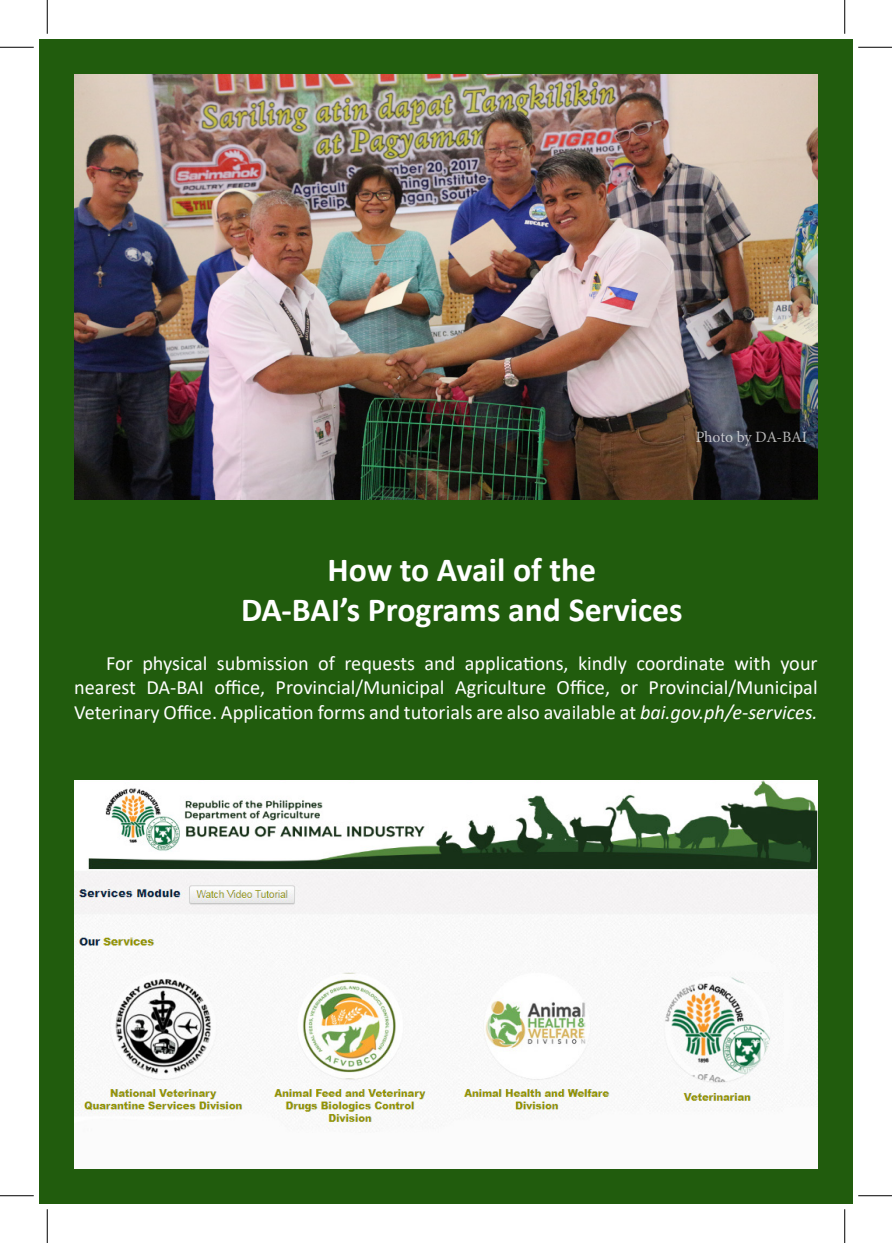
<style>
.page{position:relative;width:892px;height:1243px;background:#fff}
.page>*{position:absolute;margin:0;border:0;box-sizing:border-box;transform-origin:0 0}
.t1{font:700 33.75px "Calibri";color:#fff}
.t2{font:20.25px/24.3px "Calibri";color:#fff;text-align:justify}
.t3{font:15.75px "Minion Pro";letter-spacing:-.01em;color:#fff}
.s1{font-style:italic}
</style>
<div class="page">
<div style="left:844px;top:39px;width:8px;height:1164px;background:#215c0d"></div>
<div style="left:39px;top:39px;width:805px;height:1164px;background:#215c0d"></div>
<img style="left:74px;top:75px;width:743px;height:424px">
<img style="left:74px;top:780px;width:743px;height:388px">
<hr style="left:0;top:47px;width:34px;height:1px;background:#000">
<hr style="left:858px;top:47px;width:34px;height:1px;background:#000">
<hr style="left:0;top:1195px;width:34px;height:1px;background:#000">
<hr style="left:858px;top:1195px;width:34px;height:1px;background:#000">
<hr style="left:47px;top:0;width:1px;height:34px;background:#000">
<hr style="left:47px;top:1209px;width:1px;height:34px;background:#000">
<hr style="left:844px;top:0;width:1px;height:34px;background:#000">
<hr style="left:844px;top:1209px;width:1px;height:34px;background:#000">
<p class="t3" style="left:695px;top:426px;width:113px">Photo by DA-BAI</p>
<p class="t1" style="left:328px;top:546px;width:270px">How to Avail of the</p>
<p class="t1" style="left:241px;top:586px;width:443px">DA-BAI’s Programs and Services</p>
<p class="t2" style="left:74px;top:650px;width:745px;text-indent:32px">For physical submission of requests and applications, kindly coordinate with your nearest DA-BAI office, Provincial/Municipal Agriculture Office, or Provincial/Municipal Veterinary Office. Application forms and tutorials are also available at <span class="s1">bai.gov.ph/e-services.</span></p>
</div>
